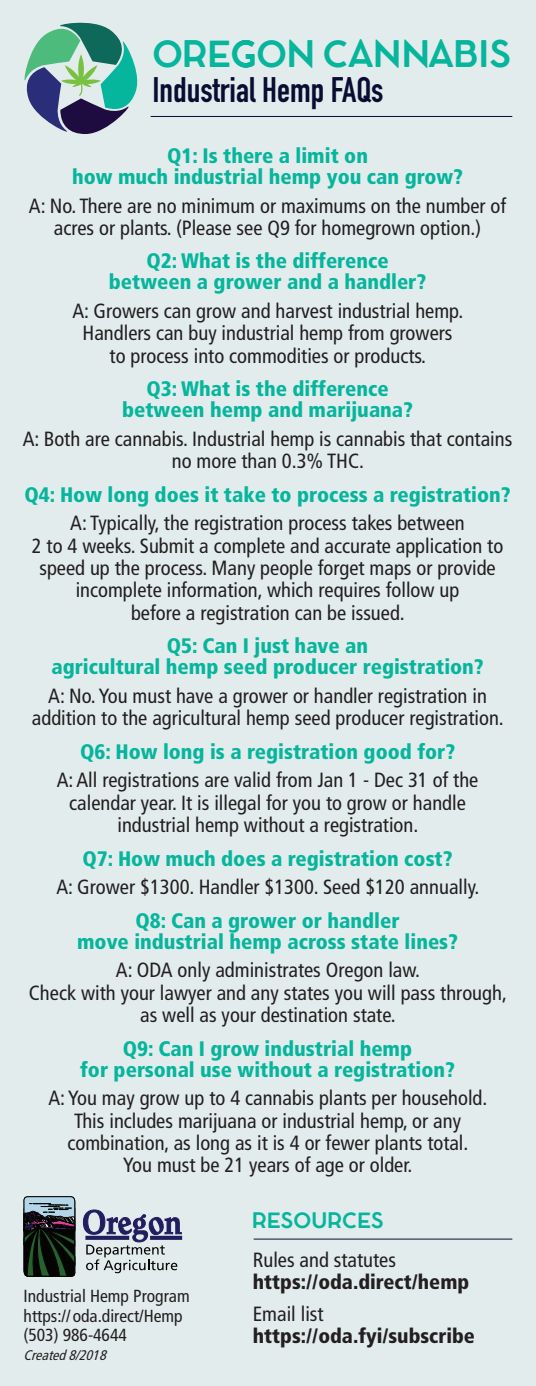
<style>
.page{position:relative;width:536px;height:1386px;background:#e2ecec}
.page>*{position:absolute;margin:0;border:0;box-sizing:border-box;transform-origin:0 0}
.t1{font:700 35.88px "COCOMAT";letter-spacing:-.01em;color:#05b59c}
.t2{font:700 35px "DIN Condensed";color:#0a0d32}
.Question{font:900 condensed 21px/21px "Frutiger LT Std";color:#05b59c;text-align:center}
.Question-2{font:700 21px "COCOMAT";color:#05b59c}
.Answer{font:condensed 20.65px/22.4px "Frutiger LT Std";color:#231f20;text-align:center}
.Answer-2{font:900 condensed 20.65px/22.4px "Frutiger LT Std";color:#231f20}
.Contact_information{font:condensed 17.5px/19.2px "Frutiger LT Std";color:#231f20}
.t3{font:italic condensed 14px "Frutiger LT Std";color:#231f20}
.s1{font-weight:400}
</style>
<div class="page">
<svg style="left:24px;top:22px;width:114px;height:112px"></svg>
<hr style="left:150px;top:116px;width:362px;height:1px;background:#0a0d32">
<svg style="left:24px;top:1196px;width:52px;height:81px;background:#303c39"></svg>
<svg style="left:82px;top:1209px;width:100px;height:64px"></svg>
<svg style="left:150px;top:1236px;width:32px;height:4px"></svg>
<svg style="left:85px;top:1236px;width:44px;height:4px"></svg>
<hr style="left:253px;top:1239px;width:259px;height:1px;background:#0a0d32">
<p class="t1" style="left:152px;top:30px;width:360px">OREGON CANNABIS</p>
<p class="t2" style="left:152px;top:66px;width:233px">Industrial Hemp FAQs</p>
<p class="Question" style="left:72px;top:145px;width:392px">Q1: Is there a limit on<br>how much industrial hemp you can grow?</p>
<p class="Answer" style="left:29px;top:194px;width:478px">A: No. There are no minimum or maximums on the number of acres or plants. (Please see Q9 for homegrown option.)</p>
<p class="Question" style="left:109px;top:251px;width:319px">Q2: What is the difference between a grower and a handler?</p>
<p class="Answer" style="left:72px;top:300px;width:392px">A: Growers can grow and harvest industrial hemp.<br>Handlers can buy industrial hemp from growers to process into commodities or products.</p>
<p class="Question" style="left:122px;top:378px;width:292px">Q3: What is the difference between hemp and marijuana?</p>
<p class="Answer" style="left:23px;top:428px;width:491px">A: Both are cannabis. Industrial hemp is cannabis that contains no more than 0.3% THC.</p>
<p class="Question" style="left:25px;top:484px;width:487px">Q4: How long does it take to process a registration?</p>
<p class="Answer" style="left:32px;top:512px;width:473px">A: Typically, the registration process takes between<br>2 to 4 weeks. Submit a complete and accurate application to speed up the process. Many people forget maps or provide incomplete information, which requires follow up<br>before a registration can be issued.</p>
<p class="Question" style="left:51px;top:635px;width:433px">Q5: Can I just have an<br>agricultural hemp seed producer registration?</p>
<p class="Answer" style="left:32px;top:685px;width:473px">A: No. You must have a grower or handler registration in addition to the agricultural hemp seed producer registration.</p>
<p class="Question" style="left:80px;top:741px;width:376px">Q6: How long is a registration good for?</p>
<p class="Answer" style="left:57px;top:769px;width:423px">A: All registrations are valid from Jan 1 - Dec 31 of the calendar year. It is illegal for you to grow or handle industrial hemp without a registration.</p>
<p class="Question" style="left:82px;top:848px;width:371px">Q7: How much does a registration cost?</p>
<p class="Answer" style="left:56px;top:876px;width:424px">A: Grower $1300. Handler $1300. Seed $120 annually.</p>
<p class="Question" style="left:77px;top:910px;width:382px">Q8: Can a grower or handler<br>move industrial hemp across state lines?</p>
<p class="Answer" style="left:29px;top:959px;width:479px">A: ODA only administrates Oregon law.<br>Check with your lawyer and any states you will pass through, as well as your destination state.</p>
<p class="Question" style="left:80px;top:1038px;width:376px">Q9: Can I grow industrial hemp<br>for personal use without a registration?</p>
<p class="Answer" style="left:48px;top:1087px;width:440px">A: You may grow up to 4 cannabis plants per household.<br>This includes marijuana or industrial hemp, or any combination, as long as it is 4 or fewer plants total.<br>You must be 21 years of age or older.</p>
<p class="Contact_information" style="left:24px;top:1287px;width:167px">Industrial Hemp Program https:// oda.direct/Hemp</p>
<p class="Contact_information" style="left:24px;top:1325px;width:105px">(503) 986-4644</p>
<p class="t3" style="left:24px;top:1347px;width:88px">Created8/2018</p>
<p class="Question-2" style="left:252px;top:1207px;width:133px">RESOURCES</p>
<p class="Answer-2" style="left:253px;top:1248px;width:218px"><span class="s1">Rules and statutes </span>https://oda.direct/hemp</p>
<p class="Answer-2" style="left:253px;top:1302px;width:224px"><span class="s1">Email list </span>https://oda.fyi/subscribe</p>
</div>
